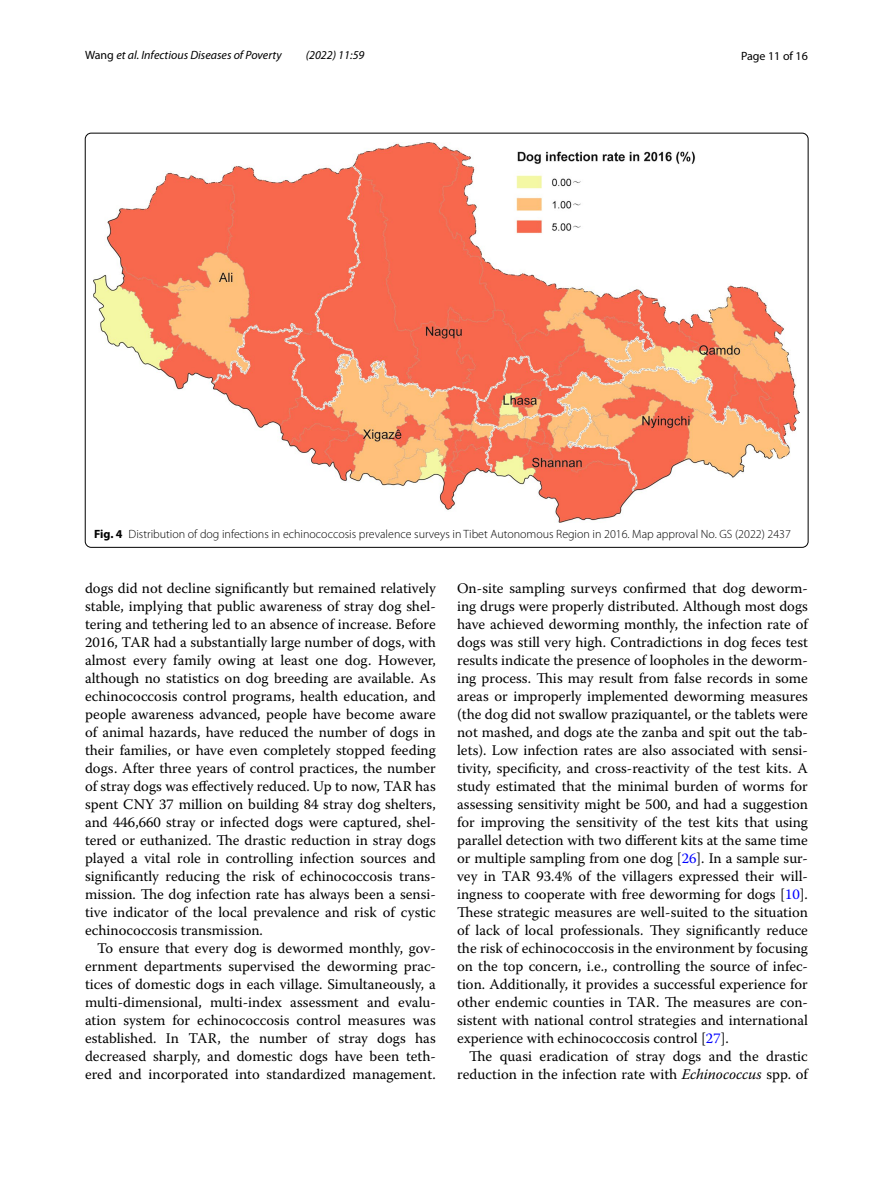
<style>
.page{position:relative;width:893px;height:1187px;background:#fff}
.page>*{position:absolute;margin:0;border:0;box-sizing:border-box;transform-origin:0 0}
.t1{font:14.7px/18px "Warnock Pro";color:#000;text-align:justify}
.t2{font:300 12px "Myriad Pro";color:#000}
.t3{font:italic 12px "Myriad Pro";color:#000}
.t4{font:12px "Myriad Pro";color:#000}
.s1{font-style:normal}
.s2{font-weight:700}
.s3{color:#00f}
.s4{font-style:italic}
</style>
<div class="page">
<img style="left:94px;top:142px;width:706px;height:380px">
<p class="t3" style="left:85px;top:48px;width:198px"><span class="s1">Wang</span> et al. Infectious Diseases of Poverty</p>
<p class="t3" style="left:306px;top:48px;width:60px">(2022) 11:59</p>
<p class="t4" style="left:741px;top:48px;width:68px">Page 11 of 16</p>
<p class="t2" style="left:94px;top:527px;width:698px"><span class="s2">Fig. 4</span> Distribution of dog infections in echinococcosis prevalence surveys in Tibet Autonomous Region in 2016. Map approval No. GS (2022) 2437</p>
<p class="t1" style="left:85px;top:579px;width:352px">dogs did not decline significantly but remained relatively stable, implying that public awareness of stray dog shel&shy;tering and tethering led to an absence of increase. Before 2016, TAR had a substantially large number of dogs, with almost every family owing at least one dog. However, although no statistics on dog breeding are available. As echinococcosis control programs, health education, and people awareness advanced, people have become aware of animal hazards, have reduced the number of dogs in their families, or have even completely stopped feeding dogs. After three years of control practices, the number of stray dogs was effectively reduced. Up to now, TAR has spent CNY 37 million on building 84 stray dog shelters, and 446,660 stray or infected dogs were captured, shel&shy;tered or euthanized. The drastic reduction in stray dogs played a vital role in controlling infection sources and significantly reducing the risk of echinococcosis trans&shy;mission. The dog infection rate has always been a sensi&shy;tive indicator of the local prevalence and risk of cystic echinococcosis transmission.</p>
<p class="t1" style="left:85px;top:939px;width:352px;text-indent:12px">To ensure that every dog is dewormed monthly, gov&shy;ernment departments supervised the deworming prac&shy;tices of domestic dogs in each village. Simultaneously, a multi-dimensional, multi-index assessment and evalu&shy;ation system for echinococcosis control measures was established. In TAR, the number of stray dogs has decreased sharply, and domestic dogs have been teth&shy;ered and incorporated into standardized management.</p>
<p class="t1" style="left:457px;top:579px;width:352px">On-site sampling surveys confirmed that dog deworm&shy;ing drugs were properly distributed. Although most dogs have achieved deworming monthly, the infection rate of dogs was still very high. Contradictions in dog feces test results indicate the presence of loopholes in the deworm&shy;ing process. This may result from false records in some areas or improperly implemented deworming measures (the dog did not swallow praziquantel, or the tablets were not mashed, and dogs ate the zanba and spit out the tab&shy;lets). Low infection rates are also associated with sensi&shy;tivity, specificity, and cross-reactivity of the test kits. A study estimated that the minimal burden of worms for assessing sensitivity might be 500, and had a suggestion for improving the sensitivity of the test kits that using parallel detection with two different kits at the same time or multiple sampling from one dog [<span class="s3">26</span>]. In a sample sur&shy;vey in TAR 93.4% of the villagers expressed their will&shy;ingness to cooperate with free deworming for dogs [<span class="s3">10</span>].<br>These strategic measures are well-suited to the situation of lack of local professionals. They significantly reduce the risk of echinococcosis in the environment by focusing on the top concern, i.e., controlling the source of infec&shy;tion. Additionally, it provides a successful experience for other endemic counties in TAR. The measures are con&shy;sistent with national control strategies and international experience with echinococcosis control [<span class="s3">27</span>].</p>
<p class="t1" style="left:457px;top:1047px;width:352px;text-align:right">The quasi eradication of stray dogs and the drastic reduction in the infection rate with <span class="s4">Echinococcus</span> spp. of</p>
</div>
